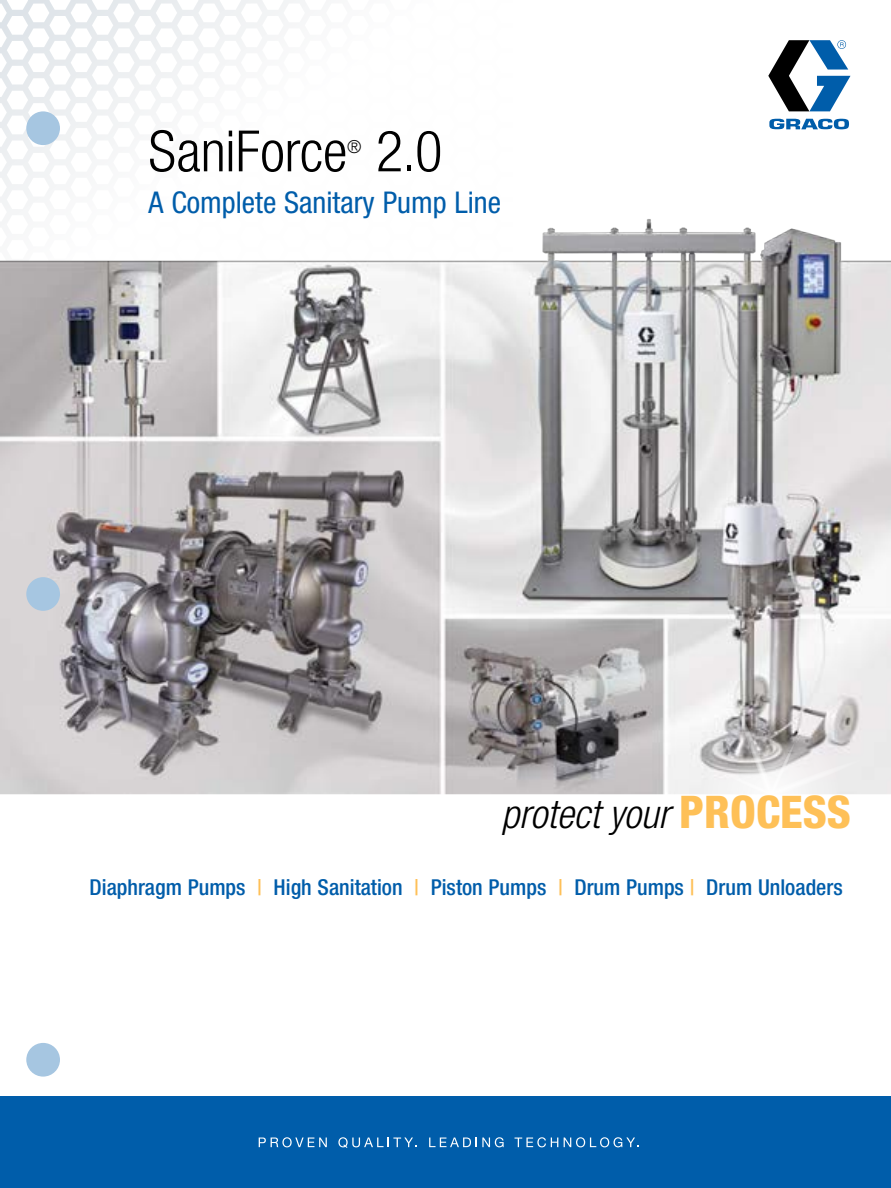
<style>
.page{position:relative;width:891px;height:1188px;background:#fff}
.page>*{position:absolute;margin:0;border:0;box-sizing:border-box;transform-origin:0 0}
.t1{font:300 condensed 57px "Helvetica Neue LT Std";letter-spacing:-.005em;color:#000}
.t2{font:italic 300 condensed 39.9px "Helvetica Neue LT Std";color:#000}
.t3{font:condensed 30px "Helvetica Neue LT Std";color:#005daa}
.t4{font:500 condensed 21.9px "Helvetica Neue LT Std";color:#005daa}
.t5{font:300 condensed 18px "Helvetica Neue LT Std";color:#000}
.s1{font-weight:800;font-style:normal;font-size:45px;color:#fec057}
.s2{color:#fec057}
</style>
<div class="page">
<svg style="left:0;top:0;width:306px;height:39px"></svg>
<img style="left:0;top:39px;width:891px;height:755px">
<div style="left:0;top:1097px;width:891px;height:91px;background:#005daa"></div>
<svg style="left:769px;top:118px;width:80px;height:12px"></svg>
<svg style="left:768px;top:40px;width:83px;height:71px"></svg>
<svg style="left:694px;top:668px;width:197px;height:126px"></svg>
<svg style="left:259px;top:1137px;width:68px;height:10px"></svg>
<svg style="left:338px;top:1137px;width:79px;height:11px"></svg>
<svg style="left:429px;top:1137px;width:75px;height:10px"></svg>
<svg style="left:515px;top:1137px;width:43px;height:10px"></svg>
<svg style="left:564px;top:1137px;width:75px;height:10px"></svg>
<div style="left:26px;top:111px;width:34px;height:34px;background:#a6c6e1;border-radius:50%"></div>
<div style="left:26px;top:1043px;width:34px;height:34px;background:#a6c6e1;border-radius:50%"></div>
<div style="left:26px;top:577px;width:34px;height:34px;background:#a6c6e1;border-radius:50%"></div>
<h1 class="t1" style="left:148px;top:118px;width:200px">SaniForce</h1>
<p class="t5" style="left:347px;top:137px;width:16px">®</p>
<h1 class="t1" style="left:376px;top:118px;width:68px">2.0</h1>
<h3 class="t3" style="left:148px;top:185px;width:354px">A Complete Sanitary Pump Line</h3>
<h2 class="t2" style="left:502px;top:791px;width:351px">protect your <span class="s1">PROCESS</span></h2>
<p class="t4" style="left:90px;top:874px;width:755px">Diaphragm Pumps <span class="s2">|</span> High Sanitation <span class="s2">|</span> Piston Pumps <span class="s2">|</span> Drum Pumps <span class="s2">|</span> Drum Unloaders</p>
</div>
